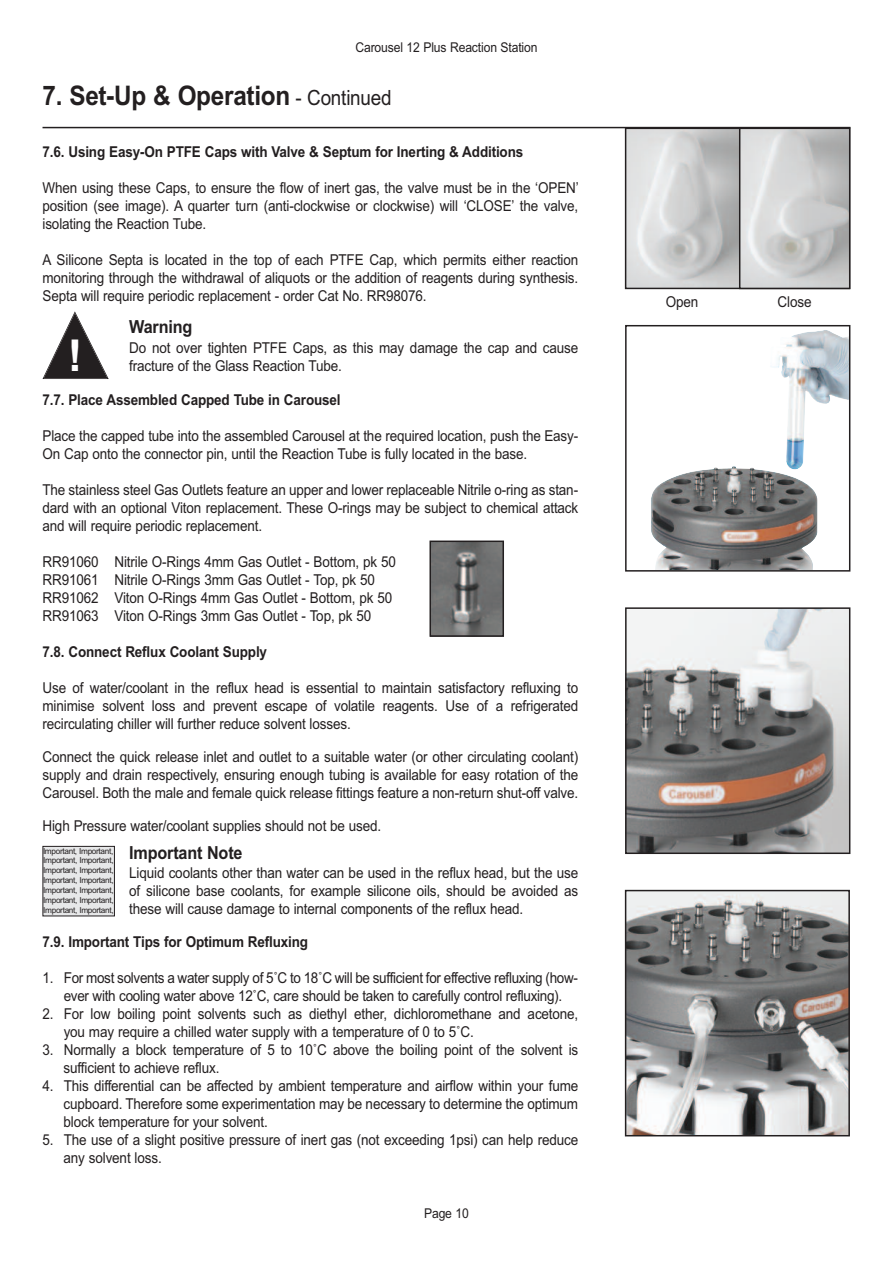
<style>
.page{position:relative;width:893px;height:1263px;background:#fff}
.page>*{position:absolute;margin:0;border:0;box-sizing:border-box;transform-origin:0 0}
.t1{font:700 43.95px "Arial";color:#fff}
.t2{font:700 27px "Arial";letter-spacing:-.01em;color:#231f20;scale:.9 1}
.t3{font:700 18px "Arial";letter-spacing:-.01em;color:#231f20;scale:.9 1}
.t4{font:15px/18px "Arial";letter-spacing:-.01em;color:#231f20;text-align:justify;scale:.9 1}
.t5{font:700 15px "Arial";letter-spacing:-.01em;color:#231f20;scale:.9 1}
.t6{font:13.5px "Arial";letter-spacing:-.01em;color:#231f20;scale:.9 1}
.t7{font:8.25px/9.9px "Arial";letter-spacing:-.04em;color:#231f20;text-align:justify}
.s1{font-weight:400;font-size:21px}
</style>
<div class="page">
<img style="left:628px;top:131px;width:111px;height:155px">
<div style="left:625px;top:128px;width:225px;height:161px;border:2px solid #231f20"></div>
<img style="left:628px;top:610px;width:219px;height:241px">
<div style="left:625px;top:607px;width:225px;height:247px;border:2px solid #231f20"></div>
<img style="left:651px;top:330px;width:196px;height:239px">
<div style="left:625px;top:325px;width:225px;height:247px;border:2px solid #231f20"></div>
<img style="left:628px;top:893px;width:219px;height:240px">
<div style="left:625px;top:890px;width:225px;height:246px;border:2px solid #231f20"></div>
<hr style="left:43px;top:127px;width:807px;height:1px;background:#231f20">
<svg style="left:43px;top:311px;width:66px;height:68px"></svg>
<img style="left:742px;top:131px;width:105px;height:155px">
<div style="left:739px;top:128px;width:111px;height:161px;border:2px solid #231f20"></div>
<img style="left:432px;top:543px;width:69px;height:91px">
<div style="left:429px;top:540px;width:75px;height:97px;border:2px solid #231f20"></div>
<div style="left:43px;top:846px;width:71px;height:70px;background:#e7e8e9"></div>
<div style="left:43px;top:846px;width:72px;height:70px;border:1px solid #231f20"></div>
<p class="t6" style="left:355px;top:40px;width:204px">Carousel 12 Plus Reaction Station</p>
<h2 class="t2" style="left:43px;top:80px;width:389px">7. Set-Up &amp; Operation <span class="s1">- Continued</span></h2>
<p class="t5" style="left:43px;top:143px;width:536px">7.6. Using Easy-On PTFE Caps with Valve &amp; Septum for Inerting &amp; Additions</p>
<p class="t4" style="left:43px;top:179px;width:597px">When using these Caps, to ensure the flow of inert gas, the valve must be in the ‘OPEN’ position (see image). A quarter turn (anti-clockwise or clockwise) will ‘CLOSE’ the valve, isolating the Reaction Tube.</p>
<p class="t4" style="left:43px;top:251px;width:597px">A Silicone Septa is located in the top of each PTFE Cap, which permits either reaction monitoring through the withdrawal of aliquots or the addition of reagents during synthesis.<br>Septa will require periodic replacement - order Cat No. RR98076.</p>
<h1 class="t1" style="left:68px;top:330px;width:16px">!</h1>
<p class="t3" style="left:129px;top:316px;width:72px">Warning</p>
<p class="t4" style="left:129px;top:338px;width:500px">Do not over tighten PTFE Caps, as this may damage the cap and cause</p>
<p class="t4" style="left:129px;top:356px;width:238px">fracture of the Glass Reaction Tube.</p>
<p class="t5" style="left:43px;top:391px;width:333px">7.7. Place Assembled Capped Tube in Carousel</p>
<p class="t4" style="left:43px;top:427px;width:597px">Place the capped tube into the assembled Carousel at the required location, push the Easy-<br>On Cap onto the connector pin, until the Reaction Tube is fully located in the base.</p>
<p class="t4" style="left:43px;top:481px;width:597px">The stainless steel Gas Outlets feature an upper and lower replaceable Nitrile o-ring as stan&shy;dard with an optional Viton replacement. These O-rings may be subject to chemical attack and will require periodic replacement.</p>
<p class="t4" style="left:43px;top:553px;width:394px;text-align:left">RR91060 Nitrile O-Rings 4mm Gas Outlet - Bottom, pk 50<br>RR91061 Nitrile O-Rings 3mm Gas Outlet - Top, pk 50<br>RR91062 Viton O-Rings 4mm Gas Outlet - Bottom, pk 50<br>RR91063 Viton O-Rings 3mm Gas Outlet - Top, pk 50</p>
<p class="t5" style="left:43px;top:643px;width:251px">7.8. Connect Reflux Coolant Supply</p>
<p class="t4" style="left:43px;top:679px;width:597px">Use of water/coolant in the reflux head is essential to maintain satisfactory refluxing to minimise solvent loss and prevent escape of volatile reagents. Use of a refrigerated recirculating chiller will further reduce solvent losses.</p>
<p class="t4" style="left:43px;top:748px;width:597px">Connect the quick release inlet and outlet to a suitable water (or other circulating coolant) supply and drain respectively, ensuring enough tubing is available for easy rotation of the Carousel. Both the male and female quick release fittings feature a non-return shut-off valve.</p>
<p class="t4" style="left:43px;top:817px;width:378px">High Pressure water/coolant supplies should not be used.</p>
<p class="t3" style="left:129px;top:842px;width:127px">Important Note</p>
<p class="t4" style="left:129px;top:864px;width:500px">Liquid coolants other than water can be used in the reflux head, but the use of silicone base coolants, for example silicone oils, should be avoided as these will cause damage to internal components of the reflux head.</p>
<p class="t7" style="left:43px;top:846px;width:72px">Important, Important, Important, Important, Important, Important, Important, Important, Important, Important, Important, Important, Important, Important,</p>
<p class="t5" style="left:43px;top:933px;width:297px">7.9. Important Tips for Optimum Refluxing</p>
<p class="t4" style="left:43px;top:968px;width:597px;text-align:center">1. For most solvents a water supply of 5˚C to 18˚C will be sufficient for effective refluxing (how&shy;ever with cooling water above 12˚C, care should be taken to carefully control refluxing).</p>
<p class="t4" style="left:64px;top:1004px;width:573px;text-indent:-21px">2. For low boiling point solvents such as diethyl ether, dichloromethane and acetone, you may require a chilled water supply with a temperature of 0 to 5˚C.</p>
<p class="t4" style="left:64px;top:1040px;width:573px;text-indent:-21px">3. Normally a block temperature of 5 to 10˚C above the boiling point of the solvent is sufficient to achieve reflux.</p>
<p class="t4" style="left:64px;top:1076px;width:573px;text-indent:-21px">4. This differential can be affected by ambient temperature and airflow within your fume cupboard. Therefore some experimentation may be necessary to determine the optimum block temperature for your solvent.</p>
<p class="t4" style="left:64px;top:1130px;width:573px;text-indent:-21px">5. The use of a slight positive pressure of inert gas (not exceeding 1psi) can help reduce any solvent loss.</p>
<p class="t6" style="left:424px;top:1205px;width:51px">Page 10</p>
<p class="t4" style="left:666px;top:293px;width:38px">Open</p>
<p class="t4" style="left:778px;top:293px;width:39px">Close</p>
</div>
